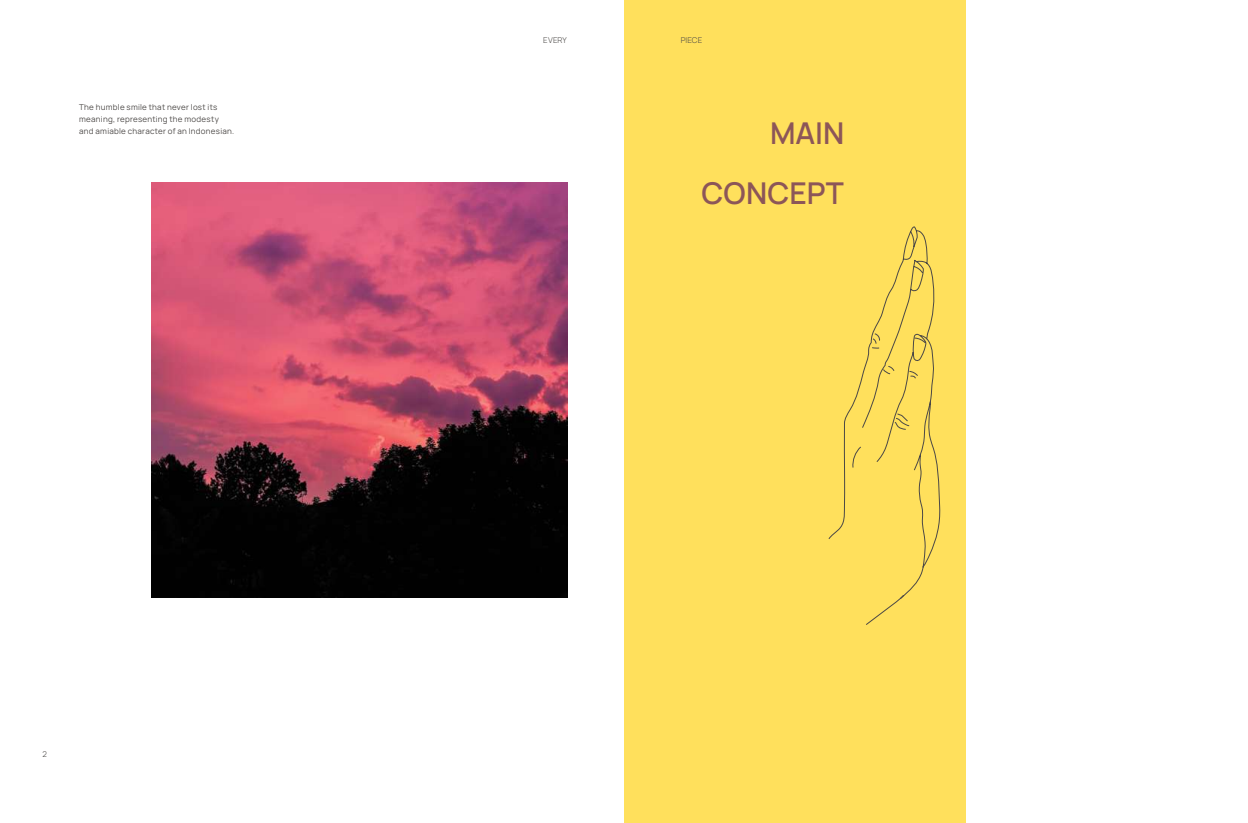
<style>
.page{position:relative;width:1248px;height:823px;background:#fff}
.page>*{position:absolute;margin:0;border:0;box-sizing:border-box;transform-origin:0 0}
.t1{font:600 30px/59.3px "Manrope";color:#8c5658;text-align:right}
.t2{font:8px/12px "Manrope";letter-spacing:.03em;color:#4b4846}
.t3{font:300 8px "Manrope";letter-spacing:.015em;color:#4b4846}
</style>
<div class="page">
<div style="left:624px;top:0;width:341px;height:822px;background:#ffe05c"></div>
<img style="left:152px;top:182px;width:415px;height:415px">
<svg style="left:828px;top:226px;width:112px;height:399px"></svg>
<p class="t2" style="left:79px;top:101px;width:156px">The humble smile that never lost its meaning, representing the modesty and amiable character of an Indonesian.</p>
<p class="t3" style="left:43px;top:748px;width:6px">2</p>
<p class="t3" style="left:543px;top:35px;width:25px">EVERY</p>
<p class="t3" style="left:680px;top:35px;width:23px">PIECE</p>
<h1 class="t1" style="left:701px;top:104px;width:144px">MAIN<br>CONCEPT</h1>
</div>
